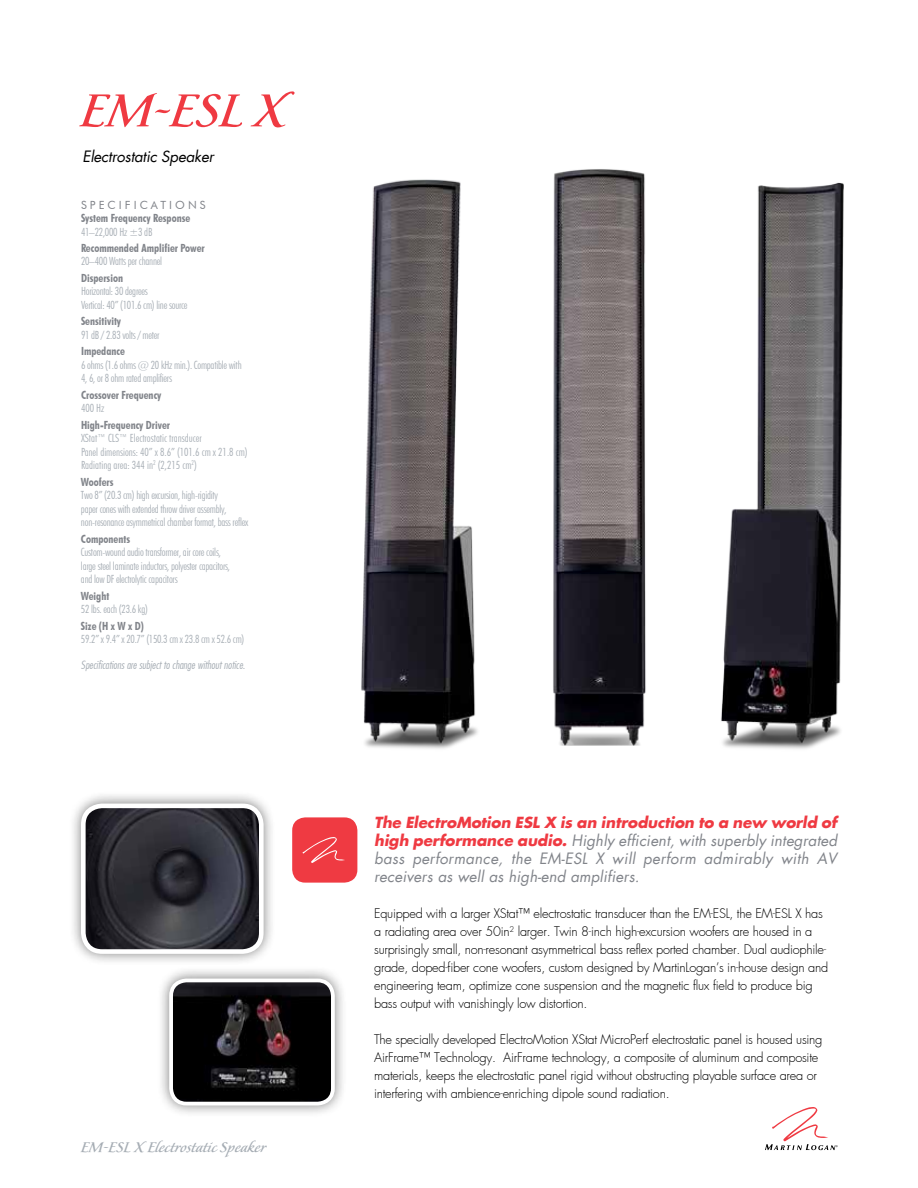
<style>
.page{position:relative;width:918px;height:1188px;background:#fff}
.page>*{position:absolute;margin:0;border:0;box-sizing:border-box;transform-origin:0 0}
.t1{font:58.5px "Florens LP";color:#ef3a42}
.t2{font:18px "Florens LP";color:#a6adb4}
.t3{font:italic 15px/18px "Futura";letter-spacing:.01em;color:#81848a;text-align:justify}
.t4{font:italic 15px "Futura";letter-spacing:-.01em;color:#000}
.t5{font:300 12.75px/18px "Futura";letter-spacing:-.02em;color:#000}
.t6{font:300 condensed 11.25px/13.5px "Futura BT";letter-spacing:-.02em;color:#a6adb4}
.t7{font:700 condensed 11.25px "Futura BT";color:#81848a}
.t8{font:300 condensed 11.25px/13.5px "Futura BT";color:#a6adb4}
.t9{font:11.25px "Futur Con Lig Obl";color:#a6adb4}
.t10{font:11.25px "Futura BT";letter-spacing:.275em;color:#81848a}
.s1{font-weight:700;color:#ef3a42}
</style>
<div class="page">
<img style="left:350px;top:169px;width:494px;height:657px">
<svg style="left:765px;top:1107px;width:73px;height:43px"></svg>
<div style="left:292px;top:817px;width:65px;height:66px;background:#ef3a42;border-radius:13px"></div>
<svg style="left:303px;top:837px;width:42px;height:26px"></svg>
<div style="left:69px;top:791px;width:207px;height:176px;background:#000;opacity:.5"></div>
<img style="left:83px;top:806px;width:178px;height:146px">
<div style="left:81px;top:804px;width:183px;height:150px;border:5px solid #fff;border-radius:19px"></div>
<div style="left:157px;top:966px;width:190px;height:152px;background:#000;opacity:.5"></div>
<img style="left:171px;top:980px;width:162px;height:124px">
<div style="left:169px;top:979px;width:166px;height:127px;border:4px solid #fff;border-radius:15px"></div>
<h1 class="t1" style="left:81px;top:81px;width:208px">EM-ESL X</h1>
<p class="t4" style="left:82px;top:146px;width:133px">Electrostatic Speaker</p>
<p class="t10" style="left:81px;top:198px;width:126px">SPECIFICATIONS</p>
<p class="t7" style="left:81px;top:212px;width:111px">System Frequency Response</p>
<p class="t6" style="left:81px;top:225px;width:73px">41–22,000 Hz ±3 dB</p>
<p class="t7" style="left:81px;top:241px;width:125px">Recommended Amplifier Power</p>
<p class="t6" style="left:81px;top:254px;width:83px">20–400 Watts per channel</p>
<p class="t7" style="left:81px;top:271px;width:44px">Dispersion</p>
<p class="t6" style="left:81px;top:284px;width:108px">Horizontal: 30 degrees<br>Vertical: 40” (101.6 cm) line source</p>
<p class="t7" style="left:81px;top:314px;width:42px">Sensitivity</p>
<p class="t6" style="left:81px;top:328px;width:80px">91 dB / 2.83 volts / meter</p>
<p class="t7" style="left:81px;top:344px;width:45px">Impedance</p>
<p class="t6" style="left:81px;top:358px;width:162px">6 ohms (1.6 ohms @ 20 kHz min.). Compatible with<br>4, 6, or 8 ohm rated amplifiers</p>
<p class="t7" style="left:81px;top:388px;width:82px">Crossover Frequency</p>
<p class="t6" style="left:81px;top:401px;width:25px">400 Hz</p>
<p class="t7" style="left:81px;top:418px;width:91px">High-Frequency Driver</p>
<p class="t8" style="left:81px;top:431px;width:168px">XStat™ CLS™ Electrostatic transducer<br>Panel dimensions: 40” x 8.6” (101.6 cm x 21.8 cm)<br>Radiating area: 344 in<sup>2</sup> (2,215 cm<sup>2</sup>)</p>
<p class="t7" style="left:81px;top:475px;width:34px">Woofers</p>
<p class="t6" style="left:81px;top:488px;width:169px">Two 8” (20.3 cm) high excursion, high-rigidity<br>paper cones with extended throw driver assembly, non-resonance asymmetrical chamber format, bass reflex</p>
<p class="t7" style="left:81px;top:532px;width:51px">Components</p>
<p class="t6" style="left:81px;top:545px;width:151px">Custom-wound audio transformer, air core coils, large steel laminate inductors, polyester capacitors, and low DF electrolytic capacitors</p>
<p class="t7" style="left:81px;top:589px;width:30px">Weight</p>
<p class="t6" style="left:81px;top:602px;width:68px">52 lbs. each (23.6 kg)</p>
<p class="t7" style="left:81px;top:619px;width:64px">Size (H x W x D)</p>
<p class="t6" style="left:81px;top:632px;width:165px">59.2” x 9.4” x 20.7” (150.3 cm x 23.8 cm x 52.6 cm)</p>
<p class="t9" style="left:81px;top:658px;width:166px">Specifications are subject to change without notice.</p>
<h2 class="t2" style="left:81px;top:1138px;width:187px">EM-ESL X Electrostatic Speaker</h2>
<p class="t3" style="left:374px;top:813px;width:464px"><span class="s1">The ElectroMotion ESL X is an introduction to a new world of high performance audio.</span> Highly efficient, with superbly integrated bass performance, the EM-ESL X will perform admirably with AV receivers as well as high-end amplifiers.</p>
<p class="t5" style="left:374px;top:905px;width:456px">Equipped with a larger XStat™ electrostatic transducer than the EM-ESL, the EM-ESL X has a radiating area over 50in<sup>2</sup> larger. Twin 8-inch high-excursion woofers are housed in a surprisingly small, non-resonant asymmetrical bass reflex ported chamber. Dual audiophile&shy;grade, doped-fiber cone woofers, custom designed by MartinLogan’s in-house design and engineering team, optimize cone suspension and the magnetic flux field to produce big bass output with vanishingly low distortion.</p>
<p class="t5" style="left:374px;top:1031px;width:450px">The specially developed ElectroMotion XStat MicroPerf electrostatic panel is housed using AirFrame™ Technology. AirFrame technology, a composite of aluminum and composite materials, keeps the electrostatic panel rigid without obstructing playable surface area or interfering with ambience-enriching dipole sound radiation.</p>
</div>
